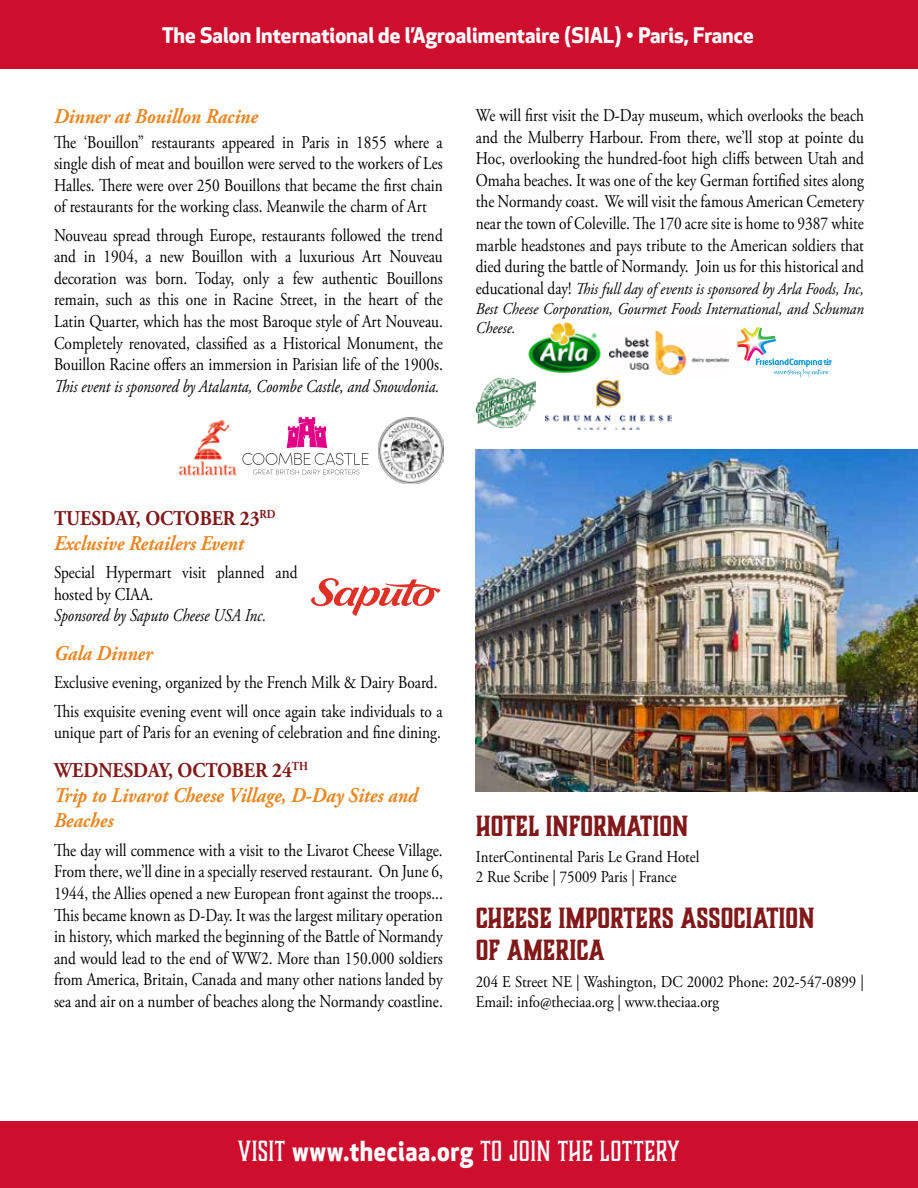
<style>
.page{position:relative;width:918px;height:1188px;background:#fff}
.page>*{position:absolute;margin:0;border:0;box-sizing:border-box;transform-origin:0 0}
.t1{font:700 27px/32.4px "Boucherie Block";color:#811819}
.t2{font:27px "Boucherie Block";letter-spacing:.025em;color:#fff;scale:.9 1}
.t3{font:italic 700 21px/25.2px "Adobe Garamond Pro";color:#ea8723;scale:.9 1}
.t4{font:700 21px "Apex New";color:#fff}
.t5{font:18px/21.6px "Adobe Garamond Pro";color:#000;text-align:justify;scale:.85 1}
.t6{font:italic 18px "Adobe Garamond Pro";color:#000;scale:.85 1}
.t7{font:16.5px/19.8px "Adobe Garamond Pro";color:#000;scale:.9 1}
.t8{font:italic 16.5px/19.8px "Adobe Garamond Pro";color:#000;text-align:justify;scale:.9 1}
.s1{font-style:normal;font-size:18px}
.s2{font-style:normal;color:#811819}
.s3{font-family:"Apex New";font-weight:700}
</style>
<div class="page">
<img style="left:378px;top:418px;width:66px;height:65px">
<svg style="left:242px;top:417px;width:127px;height:58px"></svg>
<img style="left:178px;top:419px;width:59px;height:57px">
<div style="left:0;top:0;width:918px;height:68px;background:#ce0e2d"></div>
<div style="left:0;top:1121px;width:918px;height:67px;background:#ce0e2d"></div>
<svg style="left:311px;top:578px;width:130px;height:38px"></svg>
<img style="left:476px;top:449px;width:442px;height:343px">
<img style="left:528px;top:322px;width:73px;height:51px">
<img style="left:546px;top:381px;width:126px;height:49px">
<img style="left:610px;top:330px;width:118px;height:45px">
<img style="left:476px;top:378px;width:60px;height:50px">
<svg style="left:737px;top:327px;width:95px;height:50px"></svg>
<p class="t4" style="left:162px;top:20px;width:593px">The Salon International de l’Agroalimentaire (SIAL) • Paris, France</p>
<p class="t3" style="left:54px;top:104px;width:228px">Dinner at Bouillon Racine</p>
<p class="t5" style="left:54px;top:132px;width:459px">The ‘Bouillon” restaurants appeared in Paris in 1855 where a single dish of meat and bouillon were served to the workers of Les Halles. There were over 250 Bouillons that became the first chain of restaurants for the working class. Meanwile the charm of Art</p>
<p class="t5" style="left:54px;top:225px;width:459px">Nouveau spread through Europe, restaurants followed the trend and in 1904, a new Bouillon with a luxurious Art Nouveau decoration was born. Today, only a few authentic Bouillons remain, such as this one in Racine Street, in the heart of the Latin Quarter, which has the most Baroque style of Art Nouveau.<br>Completely renovated, classified as a Historical Monument, the Bouillon Racine offers an immersion in Parisian life of the 1900s.</p>
<p class="t6" style="left:54px;top:375px;width:455px">This event is sponsored by Atalanta, Coombe Castle, and Snowdonia.</p>
<p class="t5" style="left:476px;top:105px;width:458px">We will first visit the D-Day museum, which overlooks the beach and the Mulberry Harbour. From there, we’ll stop at pointe du Hoc, overlooking the hundred-foot high cliffs between Utah and Omaha beaches. It was one of the key German fortified sites along the Normandy coast. We will visit the famous American Cemetery near the town of Coleville. The 170 acre site is home to 9387 white marble headstones and pays tribute to the American soldiers that died during the battle of Normandy. Join us for this historical and</p>
<p class="t8" style="left:476px;top:279px;width:433px"><span class="s1">educational day!</span> This full day of events is sponsored by Arla Foods, Inc, Best Cheese Corporation, Gourmet Foods International, and Schuman Cheese.</p>
<p class="t3" style="left:54px;top:506px;width:248px"><span class="s2">TUESDAY, OCTOBER 23</span><sup>RD<br></sup>Exclusive Retailers Event</p>
<p class="t5" style="left:54px;top:562px;width:288px">Special Hypermart visit planned and hosted by CIAA.</p>
<p class="t6" style="left:54px;top:605px;width:251px">Sponsored by Saputo Cheese USA Inc.</p>
<p class="t3" style="left:54px;top:641px;width:111px">Gala Dinner</p>
<p class="t5" style="left:54px;top:669px;width:459px;line-height:28.3px">Exclusive evening, organized by the French Milk &amp; Dairy Board.<br>This exquisite evening event will once again take individuals to a</p>
<p class="t5" style="left:54px;top:723px;width:457px">unique part of Paris for an evening of celebration and fine dining.</p>
<p class="t3" style="left:54px;top:758px;width:406px"><span class="s2">WEDNESDAY, OCTOBER 24</span><sup>TH<br></sup>Trip to Livarot Cheese Village, D-Day Sites and<br>Beaches</p>
<p class="t5" style="left:54px;top:840px;width:459px">The day will commence with a visit to the Livarot Cheese Village.<br>From there, we’ll dine in a specially reserved restaurant. On June 6, 1944, the Allies opened a new European front against the troops...<br>This became known as D-Day. It was the largest military operation in history, which marked the beginning of the Battle of Normandy and would lead to the end of WW2. More than 150.000 soldiers from America, Britain, Canada and many other nations landed by sea and air on a number of beaches along the Normandy coastline.</p>
<h1 class="t1" style="left:476px;top:810px;width:214px">HOTEL INFORMATION</h1>
<p class="t7" style="left:476px;top:848px;width:250px">InterContinental Paris Le Grand Hotel<br>2 Rue Scribe | 75009 Paris | France</p>
<h1 class="t1" style="left:476px;top:902px;width:340px">CHEESE IMPORTERS ASSOCIATION<br>OF AMERICA</h1>
<p class="t7" style="left:476px;top:972px;width:433px">204 E Street NE | Washington, DC 20002 Phone: 202-547-0899 |<br>Email: info@theciaa.org | www.theciaa.org</p>
<h1 class="t2" style="left:238px;top:1134px;width:492px">VISIT <span class="s3">www.theciaa.org</span> TO JOIN THE LOTTERY</h1>
</div>
